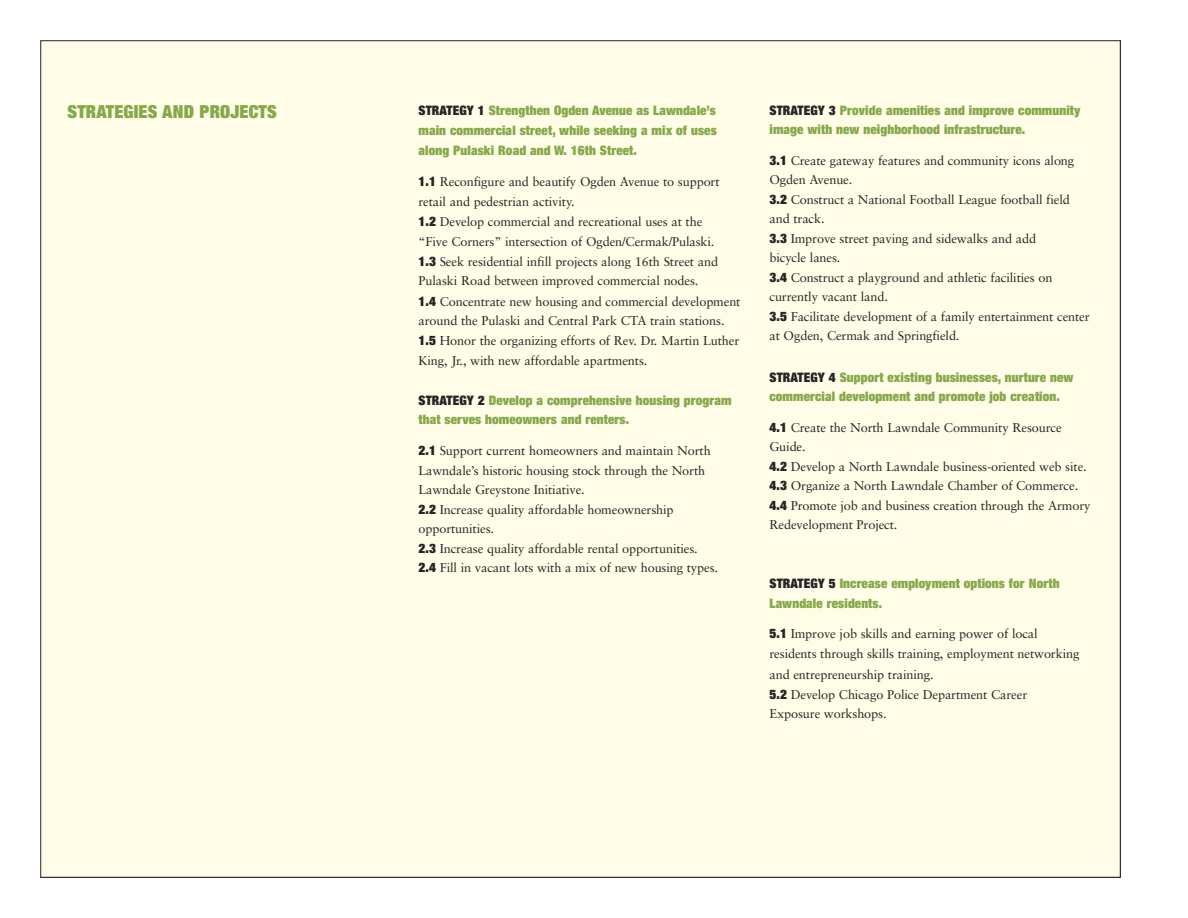
<style>
.page{position:relative;width:1188px;height:918px;background:#fff}
.page>*{position:absolute;margin:0;border:0;box-sizing:border-box;transform-origin:0 0}
.green_all_caps{font:900 expanded 18px "Helvetica Neue";letter-spacing:.01em;color:#86a94a}
.Strategy_heads{font:900 expanded 13.2px/19.5px "Helvetica Neue";letter-spacing:.01em;color:#86a94a}
.Strategy_numbered_copy{font:12.75px/19.5px "Sabon";letter-spacing:-.01em;color:#262424}
.s1{color:#262424}
.s2{font-family:"Helvetica Neue";font-weight:900;font-stretch:expanded;font-size:13.2px}
</style>
<div class="page">
<div style="left:41px;top:41px;width:1079px;height:836px;background:#fffde8"></div>
<p class="green_all_caps" style="left:68px;top:100px;width:211px">STRATEGIES AND PROJECTS</p>
<p class="Strategy_heads" style="left:418px;top:100px;width:300px;line-height:20.2px;text-align:justify"><span class="s1">STRATEGY 1</span> Strengthen Ogden Avenue as Lawndale’s main commercial street, while seeking a mix of uses along Pulaski Road and W. 16th Street.</p>
<p class="Strategy_numbered_copy" style="left:418px;top:172px;width:303px"><span class="s2">1.1</span> Reconfigure and beautify Ogden Avenue to support retail and pedestrian activity.</p>
<p class="Strategy_numbered_copy" style="left:418px;top:212px;width:298px"><span class="s2">1.2</span> Develop commercial and recreational uses at the “Five Corners” intersection of Ogden/Cermak/Pulaski.</p>
<p class="Strategy_numbered_copy" style="left:418px;top:251px;width:301px"><span class="s2">1.3</span> Seek residential infill projects along 16th Street and<br>Pulaski Road between improved commercial nodes.</p>
<p class="Strategy_numbered_copy" style="left:418px;top:291px;width:324px"><span class="s2">1.4</span> Concentrate new housing and commercial development around the Pulaski and Central Park CTA train stations.</p>
<p class="Strategy_numbered_copy" style="left:418px;top:331px;width:322px"><span class="s2">1.5</span> Honor the organizing efforts of Rev. Dr. Martin Luther<br>King, Jr., with new affordable apartments.</p>
<p class="Strategy_heads" style="left:418px;top:390px;width:315px"><span class="s1">STRATEGY 2</span> Develop a comprehensive housing program that serves homeowners and renters.</p>
<p class="Strategy_numbered_copy" style="left:418px;top:441px;width:294px"><span class="s2">2.1</span> Support current homeowners and maintain North<br>Lawndale’s historic housing stock through the North<br>Lawndale Greystone Initiative.</p>
<p class="Strategy_numbered_copy" style="left:418px;top:499px;width:257px"><span class="s2">2.2</span> Increase quality affordable homeownership opportunities.</p>
<p class="Strategy_numbered_copy" style="left:418px;top:538px;width:281px"><span class="s2">2.3</span> Increase quality affordable rental opportunities.</p>
<p class="Strategy_numbered_copy" style="left:418px;top:558px;width:301px"><span class="s2">2.4</span> Fill in vacant lots with a mix of new housing types.</p>
<p class="Strategy_heads" style="left:770px;top:100px;width:313px"><span class="s1">STRATEGY 3</span> Provide amenities and improve community image with new neighborhood infrastructure.</p>
<p class="Strategy_numbered_copy" style="left:770px;top:150px;width:306px"><span class="s2">3.1</span> Create gateway features and community icons along<br>Ogden Avenue.</p>
<p class="Strategy_numbered_copy" style="left:770px;top:189px;width:302px"><span class="s2">3.2</span> Construct a National Football League football field and track.</p>
<p class="Strategy_numbered_copy" style="left:770px;top:228px;width:268px"><span class="s2">3.3</span> Improve street paving and sidewalks and add bicycle lanes.</p>
<p class="Strategy_numbered_copy" style="left:770px;top:267px;width:284px"><span class="s2">3.4</span> Construct a playground and athletic facilities on currently vacant land.</p>
<p class="Strategy_numbered_copy" style="left:770px;top:306px;width:322px"><span class="s2">3.5</span> Facilitate development of a family entertainment center at Ogden, Cermak and Springfield.</p>
<p class="Strategy_heads" style="left:770px;top:367px;width:306px"><span class="s1">STRATEGY 4</span> Support existing businesses, nurture new commercial development and promote job creation.</p>
<p class="Strategy_numbered_copy" style="left:770px;top:417px;width:294px"><span class="s2">4.1</span> Create the North Lawndale Community Resource<br>Guide.</p>
<p class="Strategy_numbered_copy" style="left:770px;top:456px;width:319px"><span class="s2">4.2</span> Develop a North Lawndale business-oriented web site.</p>
<p class="Strategy_numbered_copy" style="left:770px;top:476px;width:310px"><span class="s2">4.3</span> Organize a North Lawndale Chamber of Commerce.</p>
<p class="Strategy_numbered_copy" style="left:770px;top:495px;width:323px"><span class="s2">4.4</span> Promote job and business creation through the Armory<br>Redevelopment Project.</p>
<p class="Strategy_heads" style="left:770px;top:574px;width:291px"><span class="s1">STRATEGY 5</span> Increase employment options for North<br>Lawndale residents.</p>
<p class="Strategy_numbered_copy" style="left:770px;top:624px;width:312px"><span class="s2">5.1</span> Improve job skills and earning power of local residents through skills training, employment networking</p>
<p class="Strategy_numbered_copy" style="left:770px;top:665px;width:166px">and entrepreneurship training.</p>
<p class="Strategy_numbered_copy" style="left:770px;top:685px;width:259px"><span class="s2">5.2</span> Develop Chicago Police Department Career<br>Exposure workshops.</p>
</div>
